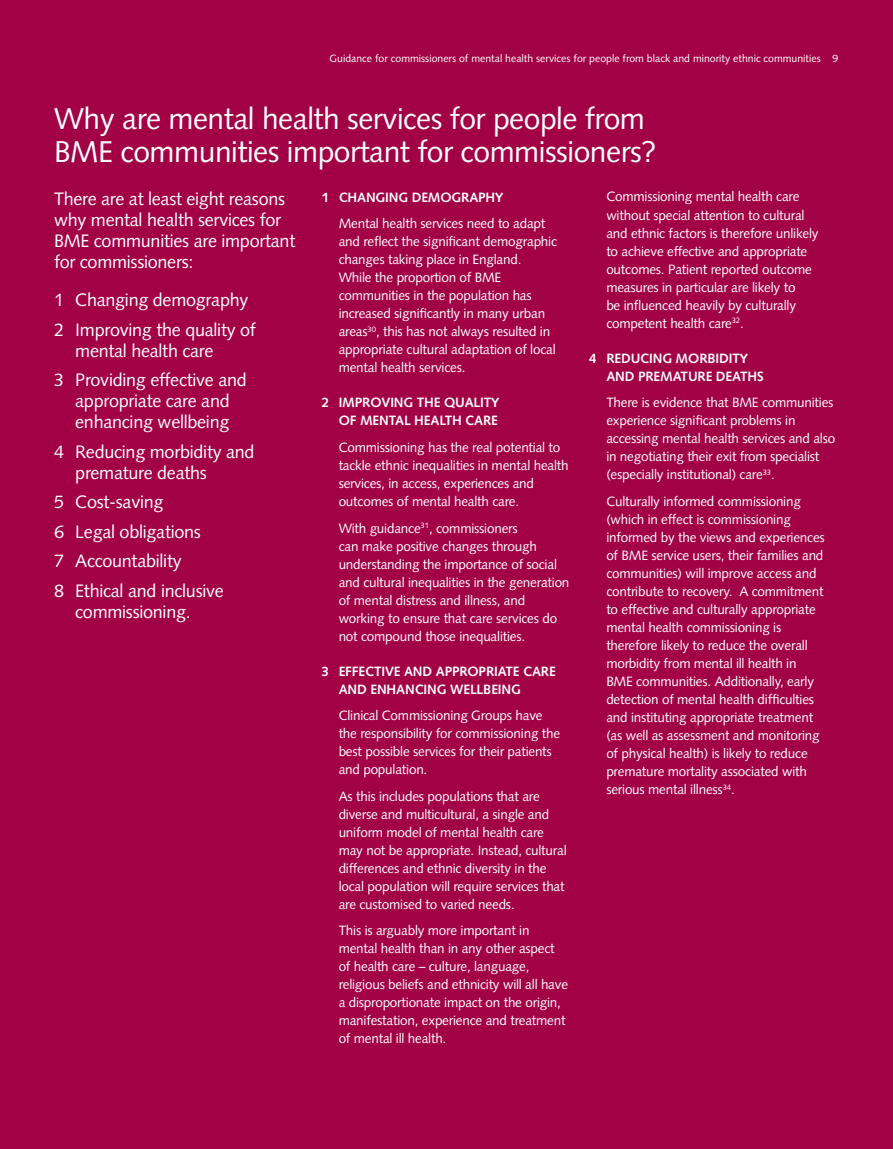
<style>
.page{position:relative;width:893px;height:1149px;background:#fff}
.page>*{position:absolute;margin:0;border:0;box-sizing:border-box;transform-origin:0 0}
.t1{font:30px/33px "Syntax";letter-spacing:-.015em;color:#fff}
.t2{font:18px/21px "Syntax";letter-spacing:-.015em;color:#fff}
.t3{font:13.5px/18px "Syntax";letter-spacing:-.015em;color:#fff}
.t4{font:700 13.5px "Syntax";letter-spacing:-.01em;color:#fff}
.t5{font:10.5px "Syntax";color:#fff}
</style>
<div class="page">
<div style="left:0;top:0;width:893px;height:1148px;background:#a30146"></div>
<p class="t5" style="left:330px;top:52px;width:510px">Guidance for commissioners of mental health services for people from black and minority ethnic communities 9</p>
<h1 class="t1" style="left:54px;top:102px;width:604px">Why are mental health services for people from<br>BME communities important for commissioners?</h1>
<h2 class="t2" style="left:54px;top:188px;width:243px">There are at least eight reasons why mental health services for<br>BME communities are important for commissioners:</h2>
<h2 class="t2" style="left:54px;top:285px;width:203px;line-height:29.5px">1 Changing demography<br>2 Improving the quality of</h2>
<h2 class="t2" style="left:54px;top:335px;width:194px;line-height:29.5px;text-indent:21px">mental health care<br>3 Providing effective and</h2>
<h2 class="t2" style="left:75px;top:390px;width:156px">appropriate care and enhancing wellbeing</h2>
<h2 class="t2" style="left:75px;top:441px;width:181px;text-indent:-21px">4 Reducing morbidity and premature deaths</h2>
<h2 class="t2" style="left:54px;top:487px;width:171px;line-height:29.5px">5 Cost-saving<br>6 Legal obligations<br>7 Accountability<br>8 Ethical and inclusive</h2>
<h2 class="t2" style="left:75px;top:601px;width:117px">commissioning.</h2>
<p class="t3" style="left:606px;top:188px;width:214px">Commissioning mental health care without special attention to cultural and ethnic factors is therefore unlikely to achieve effective and appropriate outcomes. Patient reported outcome measures in particular are likely to<br>be influenced heavily by culturally competent health care<sup>32</sup>.</p>
<p class="t4" style="left:589px;top:350px;width:34px">4 REDUCI</p>
<p class="t4" style="left:653px;top:350px;width:32px">NG MORBIDITY</p>
<p class="t4" style="left:606px;top:368px;width:41px">AND PREMATURE</p>
<p class="t4" style="left:716px;top:368px;width:9px">DEATHS</p>
<p class="t3" style="left:606px;top:393px;width:230px">There is evidence that BME communities experience significant problems in accessing mental health services and also in negotiating their exit from specialist (especially institutional) care<sup>33</sup>.</p>
<p class="t3" style="left:606px;top:492px;width:220px">Culturally informed commissioning (which in effect is commissioning informed by the views and experiences of BME service users, their families and communities) will improve access and contribute to recovery. A commitment to effective and culturally appropriate mental health commissioning is therefore likely to reduce the overall morbidity from mental ill health in BME communities. Additionally, early detection of mental health difficulties and instituting appropriate treatment (as well as assessment and monitoring of physical health) is likely to reduce premature mortality associated with serious mental illness<sup>34</sup>.</p>
<p class="t4" style="left:322px;top:189px;width:101px">1 CHANGINGDEMOGRAPHY</p>
<p class="t3" style="left:339px;top:214px;width:220px">Mental health services need to adapt and reflect the significant demographic changes taking place in England.<br>While the proportion of BME communities in the population has increased significantly in many urban areas<sup>30</sup>, this has not always resulted in appropriate cultural adaptation of local mental health services.</p>
<p class="t4" style="left:322px;top:395px;width:32px">2 IMPRO</p>
<p class="t4" style="left:381px;top:395px;width:44px">VING THE</p>
<p class="t4" style="left:444px;top:395px;width:20px">QUALITY</p>
<p class="t4" style="left:339px;top:413px;width:59px">OF MENTAL</p>
<p class="t4" style="left:414px;top:413px;width:9px">HEALTH</p>
<p class="t4" style="left:465px;top:413px;width:9px">CARE</p>
<p class="t3" style="left:339px;top:438px;width:232px">Commissioning has the real potential to tackle ethnic inequalities in mental health services, in access, experiences and outcomes of mental health care.</p>
<p class="t3" style="left:339px;top:518px;width:232px">With guidance<sup>31</sup>, commissioners<br>can make positive changes through understanding the importance of social and cultural inequalities in the generation of mental distress and illness, and working to ensure that care services do not compound those inequalities.</p>
<p class="t4" style="left:322px;top:663px;width:31px">3 EFFECTI</p>
<p class="t4" style="left:385px;top:663px;width:60px">VE AND APPROPRIATE</p>
<p class="t4" style="left:523px;top:663px;width:9px">CARE</p>
<p class="t4" style="left:339px;top:681px;width:120px">AND ENHANCING WELLBEI</p>
<p class="t4" style="left:502px;top:681px;width:19px">NG</p>
<p class="t3" style="left:339px;top:706px;width:223px">Clinical Commissioning Groups have the responsibility for commissioning the best possible services for their patients and population.</p>
<p class="t3" style="left:339px;top:786px;width:230px">As this includes populations that are diverse and multicultural, a single and uniform model of mental health care may not be appropriate. Instead, cultural differences and ethnic diversity in the local population will require services that are customised to varied needs.</p>
<p class="t3" style="left:339px;top:921px;width:231px">This is arguably more important in mental health than in any other aspect of health care – culture, language, religious beliefs and ethnicity will all have a disproportionate impact on the origin, manifestation, experience and treatment of mental ill health.</p>
</div>
